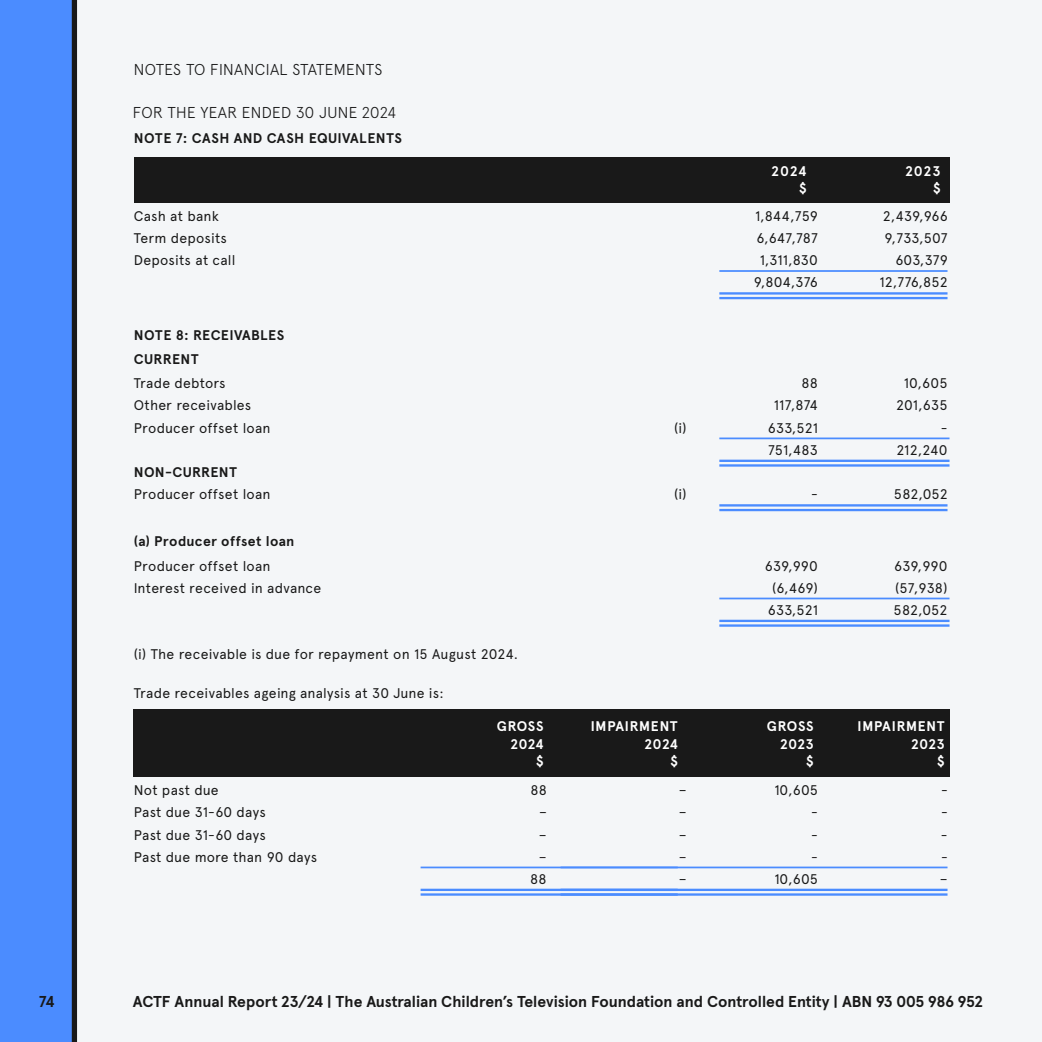
<style>
.page{position:relative;width:1042px;height:1042px;background:#f4f6f8}
.page>*{position:absolute;margin:0;border:0;box-sizing:border-box;transform-origin:0 0}
.BTS_Contents_Sub{font:700 15.75px "Apercu Pro";color:#191919}
.BTS_Contents_Sub-2{font:300 15.75px "Apercu Pro";letter-spacing:.02em;color:#191919}
.FINANCIALS_BODY{font:14px "Apercu";letter-spacing:.01em;color:#191919}
.FINANCIALS__2_Column_Single_Line{font:14px "Apercu";letter-spacing:.01em;color:#191919}
.FINANCIALS__2_Column_Double_Line{font:14px "Apercu";letter-spacing:.01em;color:#191919}
.Body_Copy{font:700 14px "Apercu";letter-spacing:.025em;color:#191919}
.FINANCIALS_-_Note_Header{font:700 14px/17.5px "Apercu Pro";letter-spacing:.06em;color:#fff;text-align:right}
.FINANCIALS__3_Column_Single_Line{font:14px "Apercu";letter-spacing:.01em;color:#191919}
.FINANCIALS_BODY-2{font:700 14px "Apercu";letter-spacing:.015em;color:#191919}
.FINANCIALS_-_Note_Header-2{font:700 14px/17.5px "Apercu";letter-spacing:.045em;color:#fff;text-align:right}
.FINANCIALS__3_Column_Double_Line{font:14px "Apercu";letter-spacing:.01em;color:#191919}
.FINANCIALS__3_Column_Single_Line-2{font:14px "Apercu";color:#231f20}
</style>
<div class="page">
<hr style="left:719px;top:270px;width:228px;height:2px;background:#4b8cff">
<hr style="left:719px;top:292px;width:228px;height:3px;background:#4b8cff">
<hr style="left:719px;top:297px;width:228px;height:2px;background:#4b8cff">
<div style="left:134px;top:157px;width:815px;height:45px;background:#191919"></div>
<hr style="left:719px;top:437px;width:230px;height:2px;background:#4b8cff">
<hr style="left:719px;top:460px;width:230px;height:2px;background:#4b8cff">
<hr style="left:719px;top:464px;width:230px;height:3px;background:#4b8cff">
<hr style="left:719px;top:504px;width:228px;height:2px;background:#4b8cff">
<hr style="left:719px;top:509px;width:228px;height:2px;background:#4b8cff">
<hr style="left:719px;top:597px;width:230px;height:2px;background:#4b8cff">
<hr style="left:719px;top:620px;width:230px;height:2px;background:#4b8cff">
<hr style="left:719px;top:624px;width:230px;height:3px;background:#4b8cff">
<div style="left:134px;top:709px;width:816px;height:68px;background:#191919"></div>
<hr style="left:560px;top:866px;width:387px;height:2px;background:#4b8cff">
<hr style="left:560px;top:888px;width:387px;height:3px;background:#4b8cff">
<hr style="left:560px;top:893px;width:387px;height:2px;background:#4b8cff">
<hr style="left:420px;top:866px;width:258px;height:2px;background:#4b8cff">
<hr style="left:420px;top:888px;width:258px;height:3px;background:#4b8cff">
<hr style="left:420px;top:893px;width:258px;height:2px;background:#4b8cff">
<svg style="left:0;top:0;width:78px;height:1042px;background:#4783ed"></svg>
<p class="BTS_Contents_Sub-2" style="left:134px;top:58px;width:250px">NOTES TO FINANCIAL STATEMENTS</p>
<p class="BTS_Contents_Sub-2" style="left:133px;top:101px;width:264px">FOR THE YEAR ENDED 30 JUNE 2024</p>
<p class="Body_Copy" style="left:134px;top:130px;width:269px">NOTE 7: CASH AND CASH EQUIVALENTS</p>
<p class="FINANCIALS_-_Note_Header-2" style="left:771px;top:162px;width:37px">2024 $</p>
<p class="FINANCIALS_-_Note_Header-2" style="left:905px;top:162px;width:37px">2023 $</p>
<p class="FINANCIALS_BODY" style="left:134px;top:208px;width:87px">Cash at bank</p>
<p class="FINANCIALS_BODY" style="left:755px;top:208px;width:64px">1,844,759</p>
<p class="FINANCIALS_BODY" style="left:883px;top:208px;width:66px">2,439,966</p>
<p class="FINANCIALS_BODY" style="left:134px;top:230px;width:95px">Term deposits</p>
<p class="FINANCIALS_BODY" style="left:756px;top:230px;width:63px">6,647,787</p>
<p class="FINANCIALS_BODY" style="left:884px;top:230px;width:64px">9,733,507</p>
<p class="FINANCIALS__2_Column_Single_Line" style="left:134px;top:252px;width:103px">Deposits at call</p>
<p class="FINANCIALS__2_Column_Single_Line" style="left:759px;top:252px;width:60px">1,311,830</p>
<p class="FINANCIALS__2_Column_Single_Line" style="left:895px;top:252px;width:54px">603,379</p>
<p class="FINANCIALS__2_Column_Double_Line" style="left:754px;top:274px;width:66px">9,804,376</p>
<p class="FINANCIALS__2_Column_Double_Line" style="left:879px;top:274px;width:70px">12,776,852</p>
<p class="Body_Copy" style="left:134px;top:326px;width:152px">NOTE 8: RECEIVABLES</p>
<p class="Body_Copy" style="left:134px;top:350px;width:66px">CURRENT</p>
<p class="FINANCIALS_BODY" style="left:134px;top:375px;width:93px">Trade debtors</p>
<p class="FINANCIALS_BODY" style="left:801px;top:375px;width:18px">88</p>
<p class="FINANCIALS_BODY" style="left:904px;top:375px;width:45px">10,605</p>
<p class="FINANCIALS_BODY" style="left:134px;top:397px;width:119px">Other receivables</p>
<p class="FINANCIALS_BODY" style="left:774px;top:397px;width:46px">117,874</p>
<p class="FINANCIALS_BODY" style="left:896px;top:397px;width:53px">201,635</p>
<p class="FINANCIALS__2_Column_Single_Line" style="left:134px;top:419px;width:138px">Producer offset loan</p>
<p class="FINANCIALS__2_Column_Single_Line" style="left:674px;top:419px;width:14px">(i)</p>
<p class="FINANCIALS__2_Column_Single_Line" style="left:768px;top:419px;width:52px">633,521</p>
<p class="FINANCIALS__2_Column_Single_Line" style="left:941px;top:419px;width:8px">-</p>
<p class="FINANCIALS__2_Column_Double_Line" style="left:768px;top:441px;width:51px">751,483</p>
<p class="FINANCIALS__2_Column_Double_Line" style="left:896px;top:441px;width:53px">212,240</p>
<p class="FINANCIALS_BODY-2" style="left:134px;top:464px;width:104px">NON-CURRENT</p>
<p class="FINANCIALS__2_Column_Double_Line" style="left:134px;top:486px;width:138px">Producer offset loan</p>
<p class="FINANCIALS__2_Column_Double_Line" style="left:674px;top:486px;width:14px">(i)</p>
<p class="FINANCIALS__2_Column_Double_Line" style="left:811px;top:486px;width:8px">-</p>
<p class="FINANCIALS__2_Column_Double_Line" style="left:894px;top:486px;width:55px">582,052</p>
<p class="Body_Copy" style="left:134px;top:532px;width:162px">(a) Producer offset loan</p>
<p class="FINANCIALS_BODY" style="left:134px;top:557px;width:138px">Producer offset loan</p>
<p class="FINANCIALS_BODY" style="left:765px;top:557px;width:55px">639,990</p>
<p class="FINANCIALS_BODY" style="left:894px;top:557px;width:55px">639,990</p>
<p class="FINANCIALS__2_Column_Single_Line" style="left:134px;top:579px;width:189px">Interest received in advance</p>
<p class="FINANCIALS__2_Column_Single_Line" style="left:772px;top:579px;width:47px">(6,469)</p>
<p class="FINANCIALS__2_Column_Single_Line" style="left:895px;top:579px;width:54px">(57,938)</p>
<p class="FINANCIALS__2_Column_Double_Line" style="left:768px;top:601px;width:52px">633,521</p>
<p class="FINANCIALS__2_Column_Double_Line" style="left:893px;top:601px;width:55px">582,052</p>
<p class="FINANCIALS_BODY" style="left:134px;top:646px;width:386px">(i) The receivable is due for repayment on 15 August 2024.</p>
<p class="FINANCIALS_BODY" style="left:134px;top:685px;width:311px">Trade receivables ageing analysis at 30 June is:</p>
<p class="FINANCIALS_-_Note_Header" style="left:497px;top:717px;width:48px">GROSS</p>
<p class="FINANCIALS_-_Note_Header" style="left:511px;top:734px;width:34px">2024 $</p>
<p class="FINANCIALS_-_Note_Header" style="left:767px;top:717px;width:48px">GROSS</p>
<p class="FINANCIALS_-_Note_Header" style="left:780px;top:734px;width:35px">2023</p>
<p class="FINANCIALS_-_Note_Header" style="left:806px;top:752px;width:9px">$</p>
<p class="FINANCIALS_-_Note_Header" style="left:591px;top:717px;width:89px">IMPAIRMENT</p>
<p class="FINANCIALS_-_Note_Header" style="left:645px;top:734px;width:34px">2024</p>
<p class="FINANCIALS_-_Note_Header" style="left:670px;top:752px;width:9px">$</p>
<p class="FINANCIALS_-_Note_Header" style="left:857px;top:717px;width:89px">IMPAIRMENT</p>
<p class="FINANCIALS_-_Note_Header" style="left:911px;top:734px;width:35px">2023</p>
<p class="FINANCIALS_-_Note_Header" style="left:937px;top:752px;width:9px">$</p>
<p class="FINANCIALS_BODY" style="left:134px;top:782px;width:86px">Not past due</p>
<p class="FINANCIALS_BODY" style="left:679px;top:782px;width:9px">–</p>
<p class="FINANCIALS_BODY" style="left:774px;top:782px;width:45px">10,605</p>
<p class="FINANCIALS_BODY" style="left:941px;top:782px;width:8px">-</p>
<p class="FINANCIALS_BODY" style="left:134px;top:804px;width:133px">Past due 31-60 days</p>
<p class="FINANCIALS_BODY" style="left:679px;top:804px;width:9px">–</p>
<p class="FINANCIALS_BODY" style="left:811px;top:804px;width:8px">-</p>
<p class="FINANCIALS_BODY" style="left:941px;top:804px;width:8px">-</p>
<p class="FINANCIALS_BODY" style="left:134px;top:826px;width:133px">Past due 31-60 days</p>
<p class="FINANCIALS_BODY" style="left:679px;top:826px;width:9px">–</p>
<p class="FINANCIALS_BODY" style="left:811px;top:826px;width:8px">-</p>
<p class="FINANCIALS_BODY" style="left:941px;top:826px;width:8px">-</p>
<p class="FINANCIALS__3_Column_Single_Line" style="left:134px;top:848px;width:185px">Past due more than 90 days</p>
<p class="FINANCIALS__3_Column_Single_Line-2" style="left:679px;top:848px;width:9px">–</p>
<p class="FINANCIALS__3_Column_Single_Line-2" style="left:811px;top:848px;width:8px">-</p>
<p class="FINANCIALS__3_Column_Single_Line-2" style="left:941px;top:848px;width:8px">-</p>
<p class="FINANCIALS__3_Column_Double_Line" style="left:679px;top:870px;width:9px">–</p>
<p class="FINANCIALS__3_Column_Double_Line" style="left:774px;top:870px;width:45px">10,605</p>
<p class="FINANCIALS__3_Column_Double_Line" style="left:940px;top:870px;width:9px">–</p>
<p class="FINANCIALS_BODY" style="left:530px;top:782px;width:18px">88</p>
<p class="FINANCIALS_BODY" style="left:539px;top:804px;width:9px">–</p>
<p class="FINANCIALS_BODY" style="left:539px;top:826px;width:9px">–</p>
<p class="FINANCIALS__3_Column_Single_Line-2" style="left:539px;top:848px;width:9px">–</p>
<p class="FINANCIALS__3_Column_Double_Line" style="left:530px;top:870px;width:18px">88</p>
<p class="BTS_Contents_Sub" style="left:39px;top:989px;width:17px">74</p>
<p class="BTS_Contents_Sub" style="left:133px;top:989px;width:851px">ACTF Annual Report 23/24 | The Australian Children’s Television Foundation and Controlled Entity | ABN 93 005 986 952</p>
</div>
